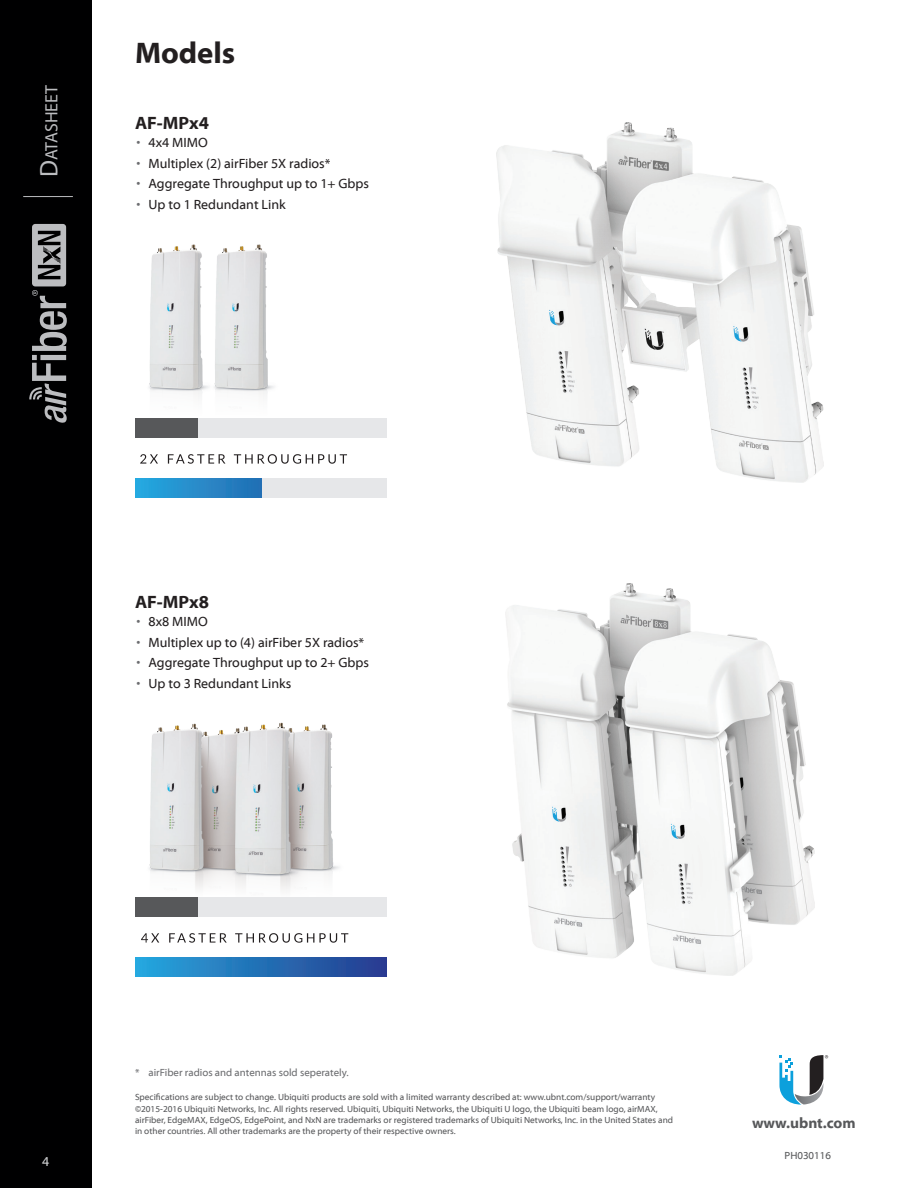
<style>
.page{position:relative;width:918px;height:1188px;background:#fff}
.page>*{position:absolute;margin:0;border:0;box-sizing:border-box;transform-origin:0 0}
.Heading_1{font:700 30px "Myriad Web Pro";color:#231f20}
.Heading_2{font:700 18px "Myriad Web Pro";color:#231f20}
.t1{font:17.85px "Myriad Pro";color:#bcbdc0}
.Website{font:700 15px "Myriad Web Pro";color:#57585a}
.t2{font:13.5px "Myriad Web Pro";color:#231f20}
.t3{font:13.5px "Myriad Web Pro";color:#d1d2d4}
.t4{font:10.5px "Myriad Web Pro";color:#6c6d70}
.Datacode{font:10.5px "Myriad Web Pro";color:#57585a}
.Copyright_Text{font:9px/11.2px "Myriad Web Pro";color:#57585a}
.s1{font-size:25.5px}
.s2{color:#6c6d70}
</style>
<div class="page">
<div style="left:0;top:0;width:92px;height:1188px;background:#000001"></div>
<hr style="left:23px;top:196px;width:50px;height:1px;background:#bcbdc0">
<svg style="left:29px;top:224px;width:38px;height:199px"></svg>
<svg style="left:779px;top:1055px;width:49px;height:50px"></svg>
<img style="left:135px;top:244px;width:150px;height:175px">
<img style="left:135px;top:722px;width:225px;height:176px">
<div style="left:135px;top:419px;width:252px;height:19px;background:#e6e7e9"></div>
<div style="left:135px;top:419px;width:63px;height:19px;background:#57585a"></div>
<div style="left:135px;top:478px;width:252px;height:19px;background:#e6e7e9"></div>
<div style="left:135px;top:478px;width:126px;height:19px;background:linear-gradient(to right,#26a9e1,#246eb4)"></div>
<svg style="left:140px;top:454px;width:18px;height:10px"></svg>
<svg style="left:168px;top:454px;width:57px;height:10px"></svg>
<svg style="left:234px;top:454px;width:113px;height:10px"></svg>
<div style="left:135px;top:898px;width:252px;height:19px;background:#e6e7e9"></div>
<div style="left:135px;top:898px;width:63px;height:19px;background:#57585a"></div>
<div style="left:135px;top:957px;width:252px;height:19px;background:linear-gradient(to right,#25a7de,#263a8f)"></div>
<svg style="left:141px;top:933px;width:18px;height:10px"></svg>
<svg style="left:169px;top:933px;width:58px;height:10px"></svg>
<svg style="left:235px;top:933px;width:113px;height:10px"></svg>
<img style="left:506px;top:584px;width:308px;height:392px">
<img style="left:497px;top:122px;width:327px;height:360px">
<h3 class="t1" style="left:41px;top:177px;width:94px;rotate:-90deg"><span class="s1">D</span>atasheet</h3>
<p class="Heading_1" style="left:135px;top:37px;width:102px">Models</p>
<p class="Heading_2" style="left:135px;top:113px;width:76px">AF-MPx4</p>
<p class="t2" style="left:136px;top:135px;width:73px"><span class="s2">•</span> 4x4 MIMO</p>
<p class="t2" style="left:136px;top:156px;width:196px"><span class="s2">•</span> Multiplex (2) airFiber 5X radios*</p>
<p class="t2" style="left:136px;top:176px;width:234px"><span class="s2">•</span> Aggregate Throughput up to 1+ Gbps</p>
<p class="t2" style="left:136px;top:197px;width:151px"><span class="s2">•</span> Up to 1 Redundant Link</p>
<p class="Heading_2" style="left:135px;top:592px;width:76px">AF-MPx8</p>
<p class="t2" style="left:136px;top:614px;width:73px"><span class="s2">•</span> 8x8 MIMO</p>
<p class="t2" style="left:136px;top:635px;width:229px"><span class="s2">•</span> Multiplex up to (4) airFiber 5X radios*</p>
<p class="t2" style="left:136px;top:655px;width:234px"><span class="s2">•</span> Aggregate Throughput up to 2+ Gbps</p>
<p class="t2" style="left:136px;top:676px;width:156px"><span class="s2">•</span> Up to 3 Redundant Links</p>
<h3 class="t3" style="left:42px;top:1154px;width:9px">4</h3>
<p class="t4" style="left:135px;top:1067px;width:215px">* airFiber radios and antennas sold seperately.</p>
<p class="Copyright_Text" style="left:135px;top:1092px;width:540px">Specifications are subject to change. Ubiquiti products are sold with a limited warranty described at: www.ubnt.com/support/warranty ©2015-2016 Ubiquiti Networks, Inc. All rights reserved. Ubiquiti, Ubiquiti Networks, the Ubiquiti U logo, the Ubiquiti beam logo, airMAX, airFiber, EdgeMAX, EdgeOS, EdgePoint, and NxN are trademarks or registered trademarks of Ubiquiti Networks, Inc. in the United States and in other countries. All other trademarks are the property of their respective owners.</p>
<p class="Website" style="left:752px;top:1115px;width:105px">www.ubnt.com</p>
<p class="Datacode" style="left:785px;top:1149px;width:48px">PH030116</p>
</div>
